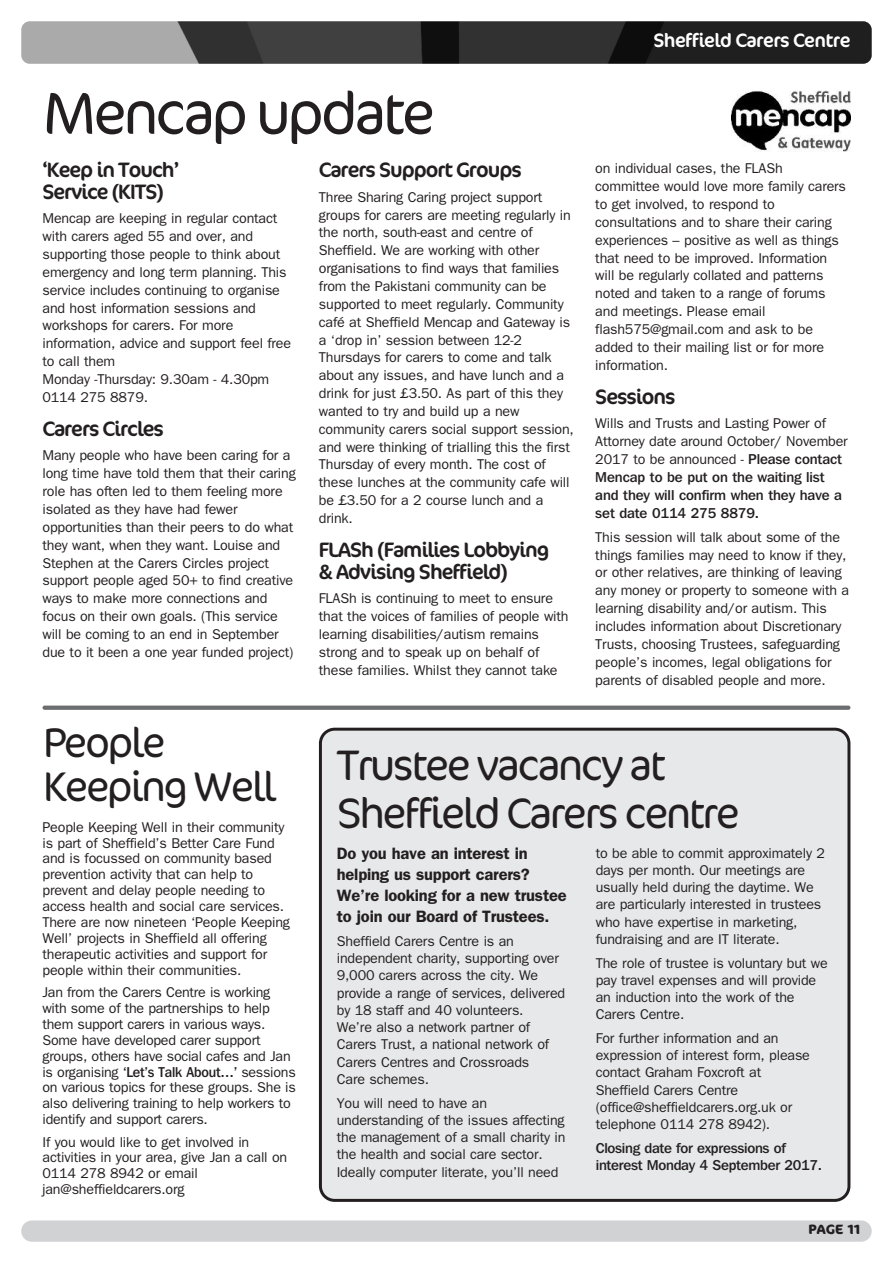
<style>
.page{position:relative;width:893px;height:1263px;background:#fff}
.page>*{position:absolute;margin:0;border:0;box-sizing:border-box;transform-origin:0 0}
.t1{font:300 60px "Cocon";letter-spacing:-.055em;color:#231f20}
.t2{font:300 43.05px/47.7px "Cocon";letter-spacing:-.055em;color:#231f20}
.t3{font:300 42px/43px "Cocon";letter-spacing:-.055em;color:#231f20}
.t4{font:21px/21.6px "Cocon";letter-spacing:-.045em;color:#231f20}
.t5{font:19.5px "Cocon";letter-spacing:-.03em;color:#fff}
.t6{font:600 16.5px/21px "Franklin Gothic";letter-spacing:-.01em;color:#231f20}
.t7{font:14.25px/17.9px "Franklin Gothic";letter-spacing:-.01em;color:#231f20}
.t8{font:500 14.25px/17.9px "Franklin Gothic IT Cby BT";letter-spacing:-.005em;color:#231f20}
.t9{font:700 13.5px "Cocon";color:#231f20}
.s1{font-family:"Franklin Gothic IT Cby BT";font-weight:500}
</style>
<div class="page">
<div style="left:21px;top:1220px;width:851px;height:22px;background:#d1d2d4;border-radius:11px"></div>
<img style="left:21px;top:21px;width:851px;height:43px;border-radius:9px">
<div style="left:43px;top:705px;width:807px;height:5px;background:#6c6d70;border-radius:2px"></div>
<img style="left:731px;top:90px;width:119px;height:61px">
<div style="left:319px;top:728px;width:531px;height:474px;background:#e7e8e9"></div>
<h1 class="t1" style="left:43px;top:78px;width:394px">Mencap update</h1>
<h3 class="t4" style="left:43px;top:160px;width:138px">‘Keep in Touch’<br>Service (KITS)</h3>
<p class="t7" style="left:43px;top:210px;width:250px">Mencap are keeping in regular contact with carers aged 55 and over, and supporting those people to think about emergency and long term planning. This service includes continuing to organise and host information sessions and workshops for carers. For more information, advice and support feel free to call them<br>Monday -Thursday: 9.30am - 4.30pm<br>0114 275 8879.</p>
<h3 class="t4" style="left:43px;top:419px;width:123px">Carers Circles</h3>
<p class="t7" style="left:43px;top:447px;width:255px">Many people who have been caring for a long time have told them that their caring role has often led to them feeling more isolated as they have had fewer opportunities than their peers to do what they want, when they want. Louise and Stephen at the Carers Circles project support people aged 50+ to find creative ways to make more connections and focus on their own goals. (This service will be coming to an end in September due to it been a one year funded project)</p>
<h3 class="t4" style="left:319px;top:160px;width:204px">Carers Support Groups</h3>
<p class="t7" style="left:319px;top:188px;width:256px">Three Sharing Caring project support groups for carers are meeting regularly in the north, south-east and centre of Sheffield. We are working with other organisations to find ways that families from the Pakistani community can be supported to meet regularly. Community café at Sheffield Mencap and Gateway is a ‘drop in’ session between 12-2<br>Thursdays for carers to come and talk about any issues, and have lunch and a drink for just £3.50. As part of this they wanted to try and build up a new community carers social support session, and were thinking of trialling this the first Thursday of every month. The cost of these lunches at the community cafe will be £3.50 for a 2 course lunch and a drink.</p>
<h3 class="t4" style="left:319px;top:540px;width:232px">FLASh (Families Lobbying &amp; Advising Sheffield)</h3>
<p class="t7" style="left:319px;top:590px;width:251px">FLASh is continuing to meet to ensure that the voices of families of people with learning disabilities/autism remains strong and to speak up on behalf of these families. Whilst they cannot take</p>
<h3 class="t5" style="left:653px;top:29px;width:199px">Sheffield Carers Centre</h3>
<p class="t7" style="left:595px;top:160px;width:252px">on individual cases, the FLASh committee would love more family carers to get involved, to respond to consultations and to share their caring experiences – positive as well as things that need to be improved. Information will be regularly collated and patterns noted and taken to a range of forums and meetings. Please email flash575@gmail.com and ask to be added to their mailing list or for more information.</p>
<h3 class="t4" style="left:595px;top:386px;width:82px">Sessions</h3>
<p class="t7" style="left:595px;top:415px;width:254px">Wills and Trusts and Lasting Power of<br>Attorney date around October/ November<br>2017 to be announced - <span class="s1">Please contact</span></p>
<p class="t8" style="left:595px;top:468px;width:248px">Mencap to be put on the waiting list and they will confirm when they have a set date 0114 275 8879.</p>
<p class="t7" style="left:595px;top:528px;width:255px">This session will talk about some of the things families may need to know if they, or other relatives, are thinking of leaving any money or property to someone with a learning disability and/or autism. This includes information about Discretionary Trusts, choosing Trustees, safeguarding people’s incomes, legal obligations for parents of disabled people and more.</p>
<h3 class="t3" style="left:43px;top:722px;width:235px">People<br>Keeping Well</h3>
<p class="t7" style="left:42px;top:819px;width:249px;line-height:15.9px">People Keeping Well in their community is part of Sheffield’s Better Care Fund and is focussed on community based prevention activity that can help to prevent and delay people needing to access health and social care services.<br>There are now nineteen ‘People Keeping Well’ projects in Sheffield all offering therapeutic activities and support for people within their communities.</p>
<p class="t7" style="left:42px;top:984px;width:255px;line-height:15.9px">Jan from the Carers Centre is working with some of the partnerships to help them support carers in various ways.<br>Some have developed carer support groups, others have social cafes and Jan is organising <span class="s1">‘Let’s Talk About…’</span> sessions on various topics for these groups. She is also delivering training to help workers to identify and support carers.</p>
<p class="t7" style="left:43px;top:1134px;width:246px;line-height:15.9px">If you would like to get involved in activities in your area, give Jan a call on<br>0114 278 8942 or email jan@sheffieldcarers.org</p>
<h2 class="t2" style="left:337px;top:742px;width:405px">Trustee vacancy at<br>Sheffield Carers centre</h2>
<p class="t6" style="left:337px;top:844px;width:231px">Do you have an interest in helping us support carers?<br>We’re looking for a new trustee to join our Board of Trustees.</p>
<p class="t7" style="left:337px;top:932px;width:230px;line-height:17.2px">Sheffield Carers Centre is an independent charity, supporting over<br>9,000 carers across the city. We provide a range of services, delivered by 18 staff and 40 volunteers.<br>We’re also a network partner of<br>Carers Trust, a national network of<br>Carers Centres and Crossroads<br>Care schemes.</p>
<p class="t7" style="left:337px;top:1094px;width:230px;line-height:17.2px">You will need to have an understanding of the issues affecting the management of a small charity in the health and social care sector.<br>Ideally computer literate, you’ll need</p>
<p class="t7" style="left:596px;top:844px;width:231px;line-height:17.2px">to be able to commit approximately 2 days per month. Our meetings are usually held during the daytime. We are particularly interested in trustees who have expertise in marketing, fundraising and are IT literate.</p>
<p class="t7" style="left:596px;top:954px;width:233px;line-height:17.2px">The role of trustee is voluntary but we pay travel expenses and will provide an induction into the work of the<br>Carers Centre.</p>
<p class="t7" style="left:596px;top:1029px;width:216px;line-height:17.2px">For further information and an expression of interest form, please contact Graham Foxcroft at<br>Sheffield Carers Centre (office@sheffieldcarers.org.uk or telephone 0114 278 8942).</p>
<p class="t8" style="left:596px;top:1139px;width:228px;line-height:17.2px">Closing date for expressions of interest Monday 4 September 2017.</p>
<p class="t9" style="left:808px;top:1221px;width:54px">PAGE 11</p>
</div>
